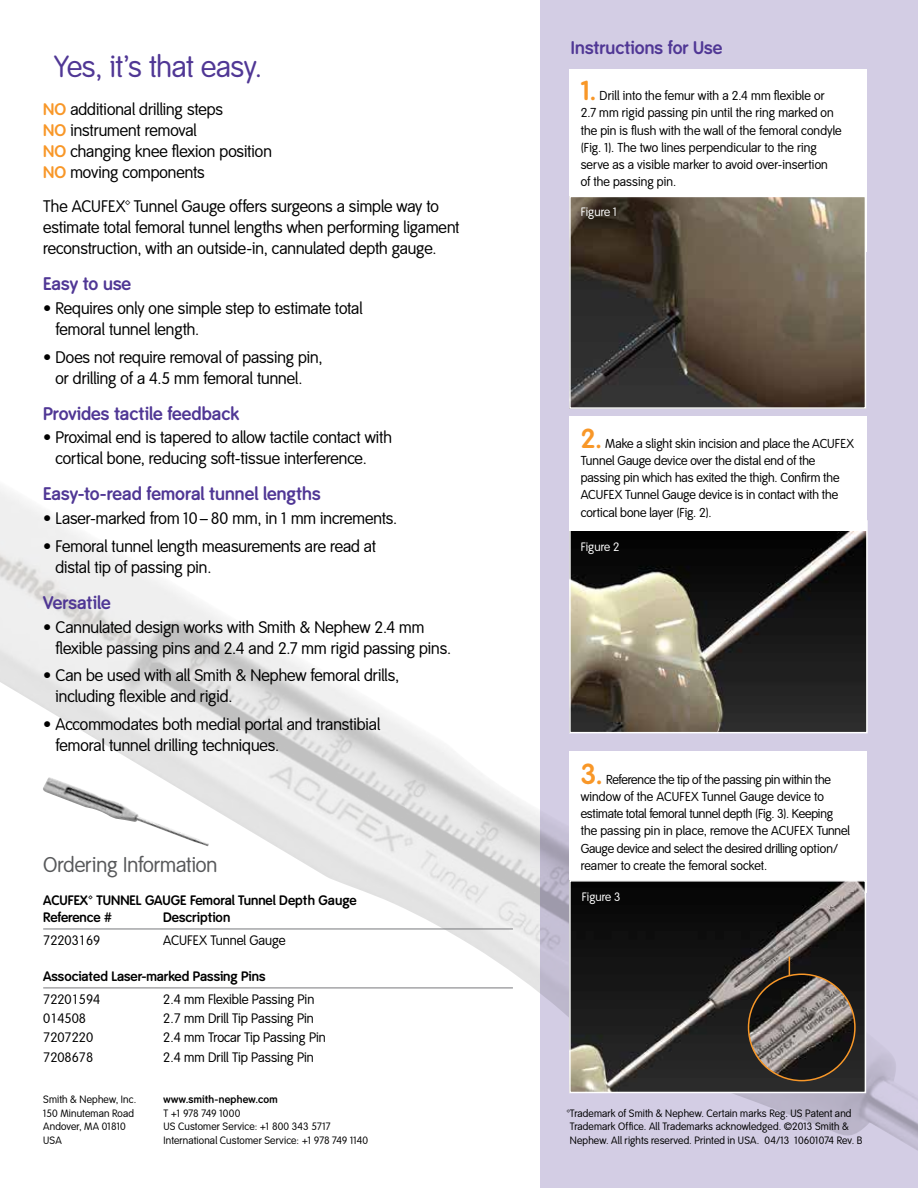
<style>
.page{position:relative;width:918px;height:1188px;background:#fff}
.page>*{position:absolute;margin:0;border:0;box-sizing:border-box;transform-origin:0 0}
.t1{font:30px "Smith&Nephew";letter-spacing:-.01em;color:#503795}
.t2{font:700 28.5px "Smith&Nephew";color:#f89728}
.t3{font:21px "Smith&Nephew";color:#58595b}
.t4{font:700 18px "Smith&Nephew";letter-spacing:.005em;color:#503795}
.t5{font:16.5px/21px "Smith&Nephew";color:#000}
.t6{font:13.5px "Smith&Nephew TF";color:#000}
.t7{font:700 13.5px "Smith&Nephew";color:#000}
.t8{font:12.75px/17.2px "Smith&Nephew";color:#000}
.t9{font:12px "Smith&Nephew";color:#fff}
.t10{font:10.5px/13.5px "Smith&Nephew";letter-spacing:.015em;color:#000}
.t11{font:700 10.5px "Smith&Nephew";letter-spacing:.02em;color:#000}
.s1{font-weight:700;color:#f89728}
.s2{font-weight:700;font-size:27px;color:#f89728}
</style>
<div class="page">
<img style="left:0;top:489px;width:540px;height:504px">
<svg style="left:540px;top:0;width:378px;height:1188px;background:#d1cbe2"></svg>
<div style="left:570px;top:751px;width:297px;height:142px;background:#fff"></div>
<div style="left:570px;top:416px;width:297px;height:129px;background:#fff"></div>
<div style="left:570px;top:69px;width:297px;height:182px;background:#fff"></div>
<hr style="left:43px;top:929px;width:470px;height:1px;background:#77787b">
<hr style="left:43px;top:988px;width:470px;height:1px;background:#77787b">
<img style="left:572px;top:199px;width:291px;height:207px">
<div style="left:569px;top:196px;width:297px;height:213px;border:2px solid #fff"></div>
<img style="left:572px;top:883px;width:291px;height:207px">
<div style="left:569px;top:880px;width:297px;height:213px;border:2px solid #fff"></div>
<img style="left:572px;top:531px;width:293px;height:199px">
<div style="left:569px;top:520px;width:299px;height:213px;border:2px solid #fff"></div>
<img style="left:43px;top:777px;width:166px;height:69px">
<img style="left:749px;top:974px;width:106px;height:107px;border-radius:53px">
<div style="left:748px;top:974px;width:108px;height:107px;border:2px solid #f89728;border-radius:50%"></div>
<svg style="left:789px;top:957px;width:1px;height:19px"></svg>
<h1 class="t1" style="left:54px;top:49px;width:210px">Yes, it’s that easy.</h1>
<p class="t5" style="left:43px;top:99px;width:230px"><span class="s1">NO</span> additional drilling steps<br><span class="s1">NO</span> instrument removal<br><span class="s1">NO</span> changing knee flexion position<br><span class="s1">NO</span> moving components</p>
<p class="t5" style="left:43px;top:197px;width:418px">The ACUFEX™ Tunnel Gauge offers surgeons a simple way to estimate total femoral tunnel lengths when performing ligament reconstruction, with an outside-in, cannulated depth gauge.</p>
<p class="t4" style="left:43px;top:273px;width:90px">Easy to use</p>
<p class="t5" style="left:55px;top:298px;width:309px;text-indent:-12px">• Requires only one simple step to estimate total femoral tunnel length.</p>
<p class="t5" style="left:43px;top:347px;width:281px;text-align:center">• Does not require removal of passing pin, or drilling of a 4.5 mm femoral tunnel.</p>
<p class="t4" style="left:43px;top:403px;width:197px">Provides tactile feedback</p>
<p class="t5" style="left:55px;top:428px;width:338px;text-indent:-12px">• Proximal end is tapered to allow tactile contact with cortical bone, reducing soft-tissue interference.</p>
<p class="t4" style="left:43px;top:484px;width:279px">Easy-to-read femoral tunnel lengths</p>
<p class="t5" style="left:43px;top:508px;width:356px">• Laser-marked from 10 – 80 mm, in 1 mm increments.</p>
<p class="t5" style="left:55px;top:536px;width:322px;text-indent:-12px">• Femoral tunnel length measurements are read at distal tip of passing pin.</p>
<p class="t4" style="left:43px;top:592px;width:69px">Versatile</p>
<p class="t5" style="left:55px;top:617px;width:397px;text-indent:-12px">• Cannulated design works with Smith &amp; Nephew 2.4 mm flexible passing pins and 2.4 and 2.7 mm rigid passing pins.</p>
<p class="t5" style="left:55px;top:666px;width:345px;text-indent:-12px">• Can be used with all Smith &amp; Nephew femoral drills, including flexible and rigid.</p>
<p class="t5" style="left:55px;top:714px;width:326px;text-indent:-12px">• Accommodates both medial portal and transtibial femoral tunnel drilling techniques.</p>
<p class="t3" style="left:43px;top:853px;width:176px">Ordering Information</p>
<p class="t7" style="left:43px;top:893px;width:121px">ACUFEX™ Tunnel Gauge</p>
<p class="t7" style="left:190px;top:893px;width:168px">Femoral Tunnel Depth Gauge</p>
<p class="t7" style="left:43px;top:909px;width:70px">Reference #</p>
<p class="t7" style="left:163px;top:909px;width:69px">Description</p>
<p class="t6" style="left:43px;top:933px;width:59px">72203169</p>
<p class="t6" style="left:163px;top:933px;width:124px">ACUFEX Tunnel Gauge</p>
<p class="t7" style="left:43px;top:968px;width:224px">Associated Laser-marked Passing Pins</p>
<p class="t6" style="left:43px;top:992px;width:59px">72201594</p>
<p class="t6" style="left:163px;top:992px;width:153px">2.4 mm Flexible Passing Pin</p>
<p class="t6" style="left:43px;top:1011px;width:44px">014508</p>
<p class="t6" style="left:163px;top:1011px;width:152px">2.7 mm Drill Tip Passing Pin</p>
<p class="t6" style="left:43px;top:1030px;width:52px">7207220</p>
<p class="t6" style="left:163px;top:1030px;width:164px">2.4 mm Trocar Tip Passing Pin</p>
<p class="t6" style="left:43px;top:1049px;width:52px">7208678</p>
<p class="t6" style="left:163px;top:1049px;width:152px">2.4 mm Drill Tip Passing Pin</p>
<p class="t10" style="left:43px;top:1093px;width:95px">Smith &amp; Nephew, Inc.<br>150 Minuteman Road<br>Andover, MA 01810<br>USA</p>
<p class="t11" style="left:164px;top:1093px;width:116px">www.smith-nephew.com</p>
<p class="t10" style="left:164px;top:1107px;width:206px">T +1 978 749 1000<br>US Customer Service: +1 800 343 5717<br>International Customer Service: +1 978 749 1140</p>
<p class="t4" style="left:571px;top:37px;width:153px">Instructions for Use</p>
<p class="t8" style="left:581px;top:88px;width:262px"><span class="s2">1.</span> Drill into the femur with a 2.4 mm flexible or 2.7 mm rigid passing pin until the ring marked on the pin is flush with the wall of the femoral condyle (Fig. 1). The two lines perpendicular to the ring serve as a visible marker to avoid over-insertion<br>of the passing pin.</p>
<p class="t9" style="left:581px;top:205px;width:38px">Figure 1</p>
<p class="t8" style="left:581px;top:435px;width:275px"><span class="s2">2.</span> Make a slight skin incision and place the ACUFEX Tunnel Gauge device over the distal end of the passing pin which has exited the thigh. Confirm the ACUFEX Tunnel Gauge device is in contact with the cortical bone layer (Fig. 2).</p>
<p class="t9" style="left:581px;top:540px;width:40px">Figure 2</p>
<h2 class="t2" style="left:581px;top:757px;width:24px">3.</h2>
<p class="t8" style="left:581px;top:771px;width:271px;text-indent:25px">Reference the tip of the passing pin within the window of the ACUFEX Tunnel Gauge device to estimate total femoral tunnel depth (Fig. 3). Keeping the passing pin in place, remove the ACUFEX Tunnel Gauge device and select the desired drilling option/ reamer to create the femoral socket.</p>
<p class="t9" style="left:582px;top:890px;width:40px">Figure 3</p>
<p class="t10" style="left:567px;top:1107px;width:297px">™Trademark of Smith &amp; Nephew. Certain marks Reg. US Patent and<br>Trademark Office. All Trademarks acknowledged. ©2013 Smith &amp;<br>Nephew. All rights reserved. Printed in USA. 04/13 10601074 Rev. B</p>
</div>
